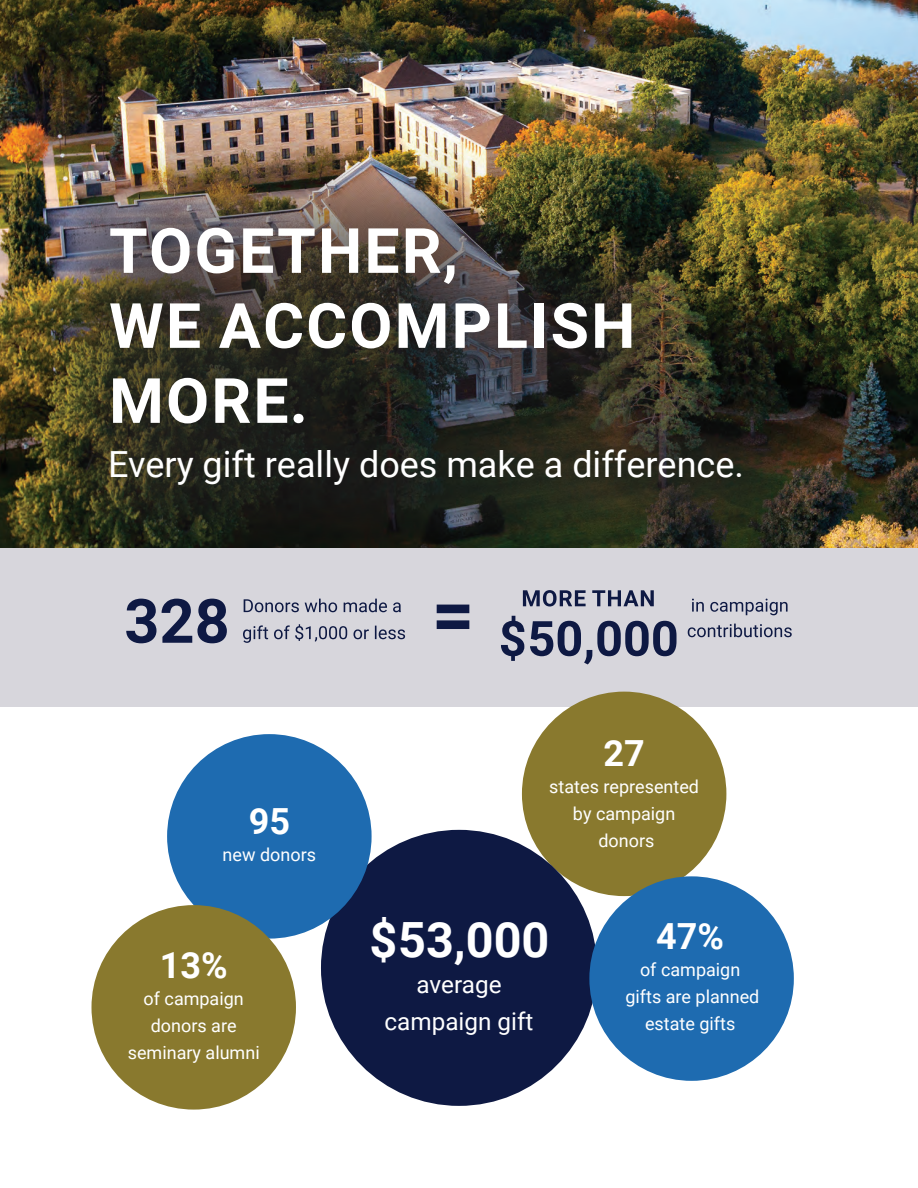
<style>
.page{position:relative;width:918px;height:1188px;background:#fff}
.page>*{position:absolute;margin:0;border:0;box-sizing:border-box;transform-origin:0 0}
.t1{font:700 62.55px/75px "Roboto";letter-spacing:.035em;color:#fff}
.t2{font:700 48.6px "Roboto";color:#fff}
.t3{font:36px "Roboto";color:#fff}
.t4{font:700 36px "Roboto";color:#fff}
.t5{font:24.3px/36.5px "Roboto";color:#fff;text-align:center}
.t6{font:18px/27px "Roboto";color:#fff;text-align:center}
</style>
<div class="page">
<img style="left:0;top:0;width:918px;height:548px">
<div style="left:21px;top:137px;width:828px;height:457px;background:#231f20;opacity:.65"></div>
<img style="left:917px;top:0;width:1px;height:281px">
<img style="left:917px;top:286px;width:1px;height:262px">
<div style="left:0;top:548px;width:918px;height:158px;background:#d7d6dc"></div>
<div style="left:522px;top:692px;width:204px;height:204px;background:#89792e;border-radius:50%"></div>
<div style="left:321px;top:830px;width:276px;height:276px;background:#0e1943;border-radius:50%"></div>
<div style="left:589px;top:876px;width:205px;height:205px;background:#1e6bb0;border-radius:50%"></div>
<div style="left:167px;top:734px;width:205px;height:205px;background:#1e6bb0;border-radius:50%"></div>
<div style="left:92px;top:905px;width:204px;height:205px;background:#89792e;border-radius:50%"></div>
<svg style="left:243px;top:624px;width:162px;height:19px"></svg>
<svg style="left:244px;top:599px;width:157px;height:13px"></svg>
<svg style="left:501px;top:616px;width:176px;height:48px"></svg>
<svg style="left:523px;top:590px;width:131px;height:17px"></svg>
<svg style="left:688px;top:624px;width:104px;height:13px"></svg>
<svg style="left:692px;top:599px;width:96px;height:16px"></svg>
<svg style="left:437px;top:605px;width:32px;height:24px"></svg>
<svg style="left:126px;top:599px;width:101px;height:44px"></svg>
<h1 class="t1" style="left:109px;top:211px;width:528px">TOGETHER,<br>WE ACCOMPLISH<br>MORE.</h1>
<h3 class="t3" style="left:108px;top:439px;width:637px">Every gift really does make a difference.</h3>
<h3 class="t4" style="left:249px;top:796px;width:43px">95</h3>
<p class="t6" style="left:223px;top:841px;width:95px">new donors</p>
<h3 class="t4" style="left:160px;top:940px;width:69px">13%</h3>
<p class="t6" style="left:128px;top:985px;width:133px">of campaign donors are seminary alumni</p>
<h3 class="t4" style="left:604px;top:728px;width:43px">27</h3>
<p class="t6" style="left:549px;top:773px;width:151px">states represented by campaign donors</p>
<h2 class="t2" style="left:369px;top:906px;width:182px">$53,000</h2>
<h3 class="t5" style="left:385px;top:966px;width:150px">average campaign gift</h3>
<h3 class="t4" style="left:656px;top:911px;width:69px">47%</h3>
<p class="t6" style="left:625px;top:956px;width:136px">of campaign gifts are planned estate gifts</p>
</div>
